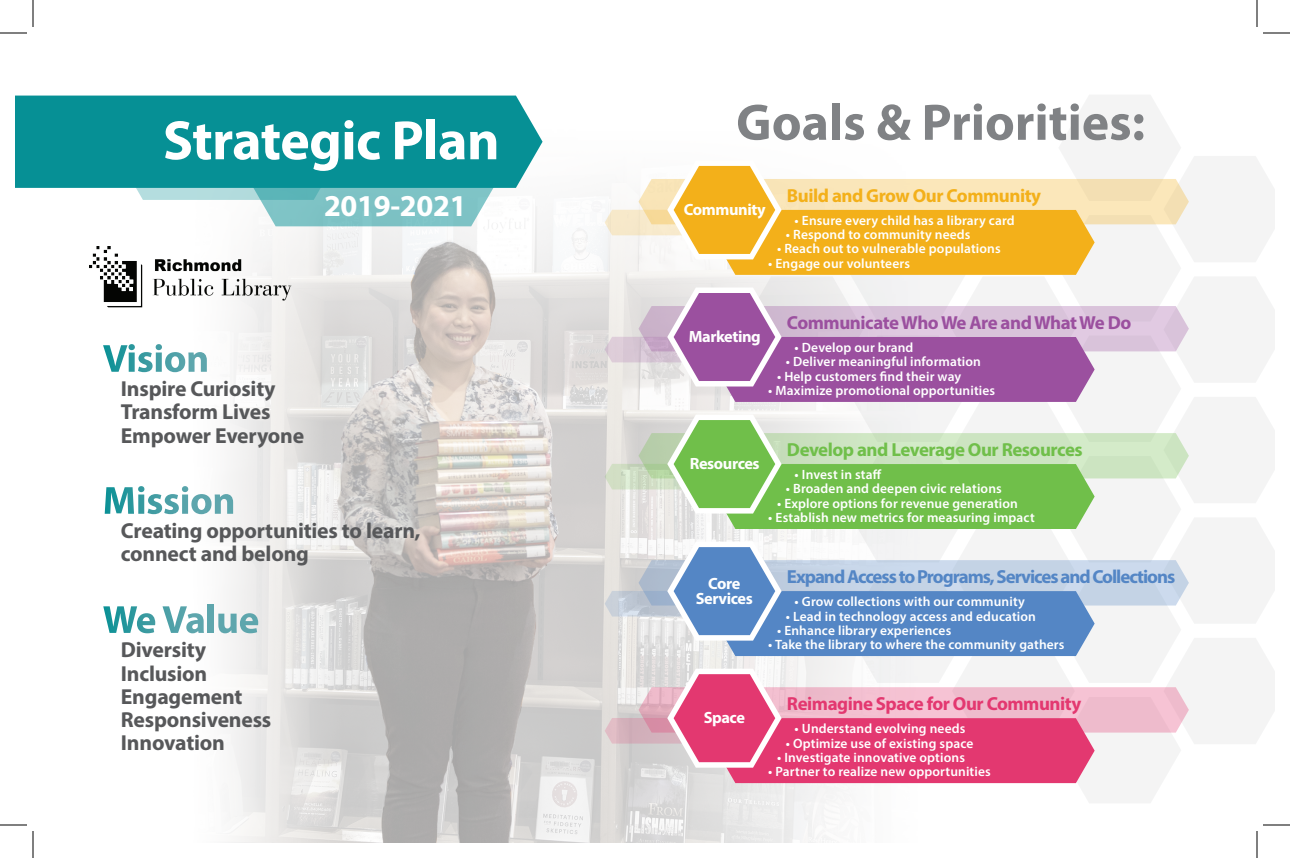
<style>
.page{position:relative;width:1290px;height:858px;background:#fff}
.page>*{position:absolute;margin:0;border:0;box-sizing:border-box;transform-origin:0 0}
.t1{font:700 55.8px "Myriad Pro";letter-spacing:-.01em;color:#fff}
.t2{font:700 51.7px "Myriad Pro";color:#808285}
.t3{font:700 30.4px "Myriad Pro";letter-spacing:-.01em;color:#fff}
.t4{font:700 21.7px/23.1px "Myriad Pro";letter-spacing:-.01em;color:#57585a}
.t5{font:700 18.9px "Myriad Pro";letter-spacing:-.055em;color:#5486c5}
.t6{font:700 18.9px "Myriad Pro";letter-spacing:-.025em;color:#9b509f}
.t7{font:700 18.9px "Myriad Pro";letter-spacing:-.025em;color:#70bf4a}
.t8{font:700 18.9px "Myriad Pro";letter-spacing:-.025em;color:#e33870}
.t9{font:700 18.9px "Myriad Pro";letter-spacing:-.025em;color:#f3b01a}
.t10{font:700 16.3px/14.8px "Myriad Pro";letter-spacing:-.025em;color:#fff;text-align:center}
.t11{font:600 13.5px "Myriad Pro";letter-spacing:.01em;color:#fff}
</style>
<div class="page">
<img style="left:182px;top:95px;width:652px;height:748px">
<div style="left:15px;top:96px;width:528px;height:92px;background:#069095"></div>
<svg style="left:132px;top:139px;width:364px;height:87px;background:#4caeb2"></svg>
<svg style="left:605px;top:95px;width:670px;height:708px"></svg>
<img style="left:90px;top:247px;width:202px;height:65px">
<svg style="left:103px;top:344px;width:104px;height:28px"></svg>
<svg style="left:105px;top:486px;width:128px;height:28px"></svg>
<svg style="left:103px;top:606px;width:52px;height:27px"></svg>
<svg style="left:163px;top:606px;width:41px;height:27px"></svg>
<div style="left:208px;top:605px;width:6px;height:28px;background:#5ea6ad"></div>
<svg style="left:218px;top:613px;width:40px;height:20px"></svg>
<svg style="left:0;top:33px;width:27px;height:1px"></svg>
<svg style="left:1263px;top:33px;width:27px;height:1px"></svg>
<svg style="left:0;top:825px;width:27px;height:1px"></svg>
<svg style="left:33px;top:0;width:1px;height:27px"></svg>
<svg style="left:33px;top:831px;width:1px;height:27px"></svg>
<svg style="left:1257px;top:0;width:1px;height:27px"></svg>
<svg style="left:1257px;top:825px;width:33px;height:33px"></svg>
<h1 class="t1" style="left:163px;top:104px;width:338px">Strategic Plan</h1>
<h3 class="t3" style="left:324px;top:186px;width:144px">2019-2021</h3>
<h3 class="t4" style="left:121px;top:377px;width:185px">Inspire Curiosity<br>Transform Lives<br>Empower Everyone</h3>
<h3 class="t4" style="left:121px;top:519px;width:301px">Creating opportunities to learn, connect and belong</h3>
<h3 class="t4" style="left:121px;top:638px;width:152px">Diversity<br>Inclusion<br>Engagement<br>Responsiveness<br>Innovation</h3>
<h2 class="t2" style="left:736px;top:89px;width:410px">Goals &amp; Priorities:</h2>
<h3 class="t9" style="left:787px;top:183px;width:256px">Build and Grow Our Community</h3>
<p class="t10" style="left:684px;top:202px;width:83px">Community</p>
<p class="t11" style="left:795px;top:212px;width:222px">• Ensure every child has a library card</p>
<p class="t11" style="left:786px;top:226px;width:186px">• Respond to community needs</p>
<p class="t11" style="left:777px;top:240px;width:225px">• Reach out to vulnerable populations</p>
<p class="t11" style="left:768px;top:254px;width:143px">• Engage our volunteers</p>
<p class="t10" style="left:689px;top:329px;width:74px">Marketing</p>
<h3 class="t6" style="left:787px;top:310px;width:346px">Communicate Who We Are and What We Do</h3>
<p class="t11" style="left:795px;top:339px;width:120px">• Develop our brand</p>
<p class="t11" style="left:786px;top:353px;width:197px">• Deliver meaningful information</p>
<p class="t11" style="left:777px;top:367px;width:186px">• Help customers find their way</p>
<p class="t11" style="left:768px;top:382px;width:228px">• Maximize promotional opportunities</p>
<p class="t10" style="left:690px;top:456px;width:71px">Resources</p>
<h3 class="t7" style="left:787px;top:437px;width:297px">Develop and Leverage Our Resources</h3>
<p class="t11" style="left:795px;top:466px;width:88px">• Invest in staff</p>
<p class="t11" style="left:786px;top:480px;width:218px">• Broaden and deepen civic relations</p>
<p class="t11" style="left:777px;top:494px;width:242px">• Explore options for revenue generation</p>
<p class="t11" style="left:768px;top:509px;width:268px">• Establish new metrics for measuring impact</p>
<p class="t10" style="left:696px;top:576px;width:59px">Core<br>Services</p>
<h3 class="t5" style="left:787px;top:564px;width:390px">Expand Access to Programs, Services and Collections</h3>
<p class="t11" style="left:795px;top:593px;width:232px">• Grow collections with our community</p>
<p class="t11" style="left:786px;top:607px;width:252px">• Lead in technology access and education</p>
<p class="t11" style="left:777px;top:622px;width:176px">• Enhance library experiences</p>
<p class="t11" style="left:768px;top:636px;width:298px">• Take the library to where the community gathers</p>
<p class="t10" style="left:704px;top:710px;width:43px">Space</p>
<h3 class="t8" style="left:787px;top:691px;width:296px">Reimagine Space for Our Community</h3>
<p class="t11" style="left:795px;top:720px;width:172px">• Understand evolving needs</p>
<p class="t11" style="left:786px;top:734px;width:189px">• Optimize use of existing space</p>
<p class="t11" style="left:777px;top:749px;width:189px">• Investigate innovative options</p>
<p class="t11" style="left:768px;top:763px;width:224px">• Partner to realize new opportunities</p>
</div>
